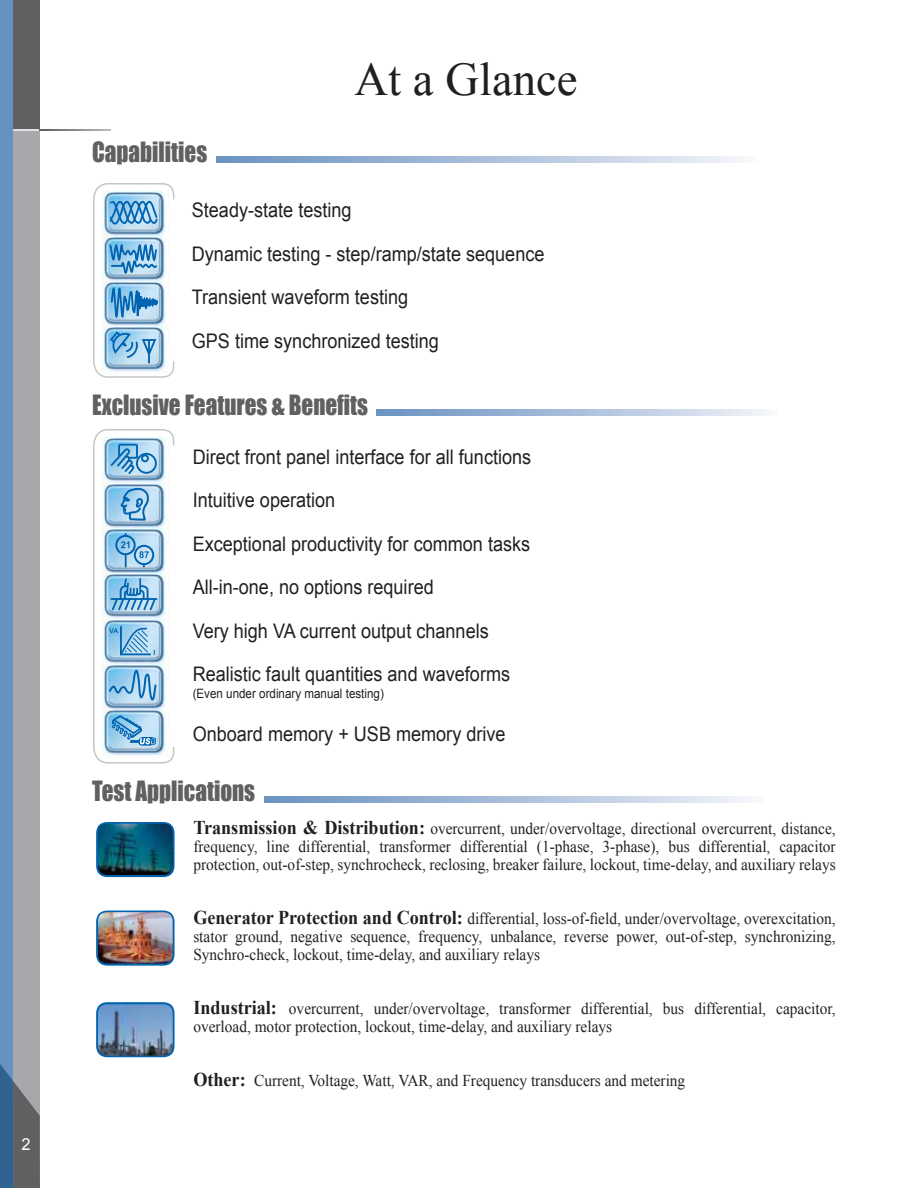
<style>
.page{position:relative;width:918px;height:1188px;background:#fff}
.page>*{position:absolute;margin:0;border:0;box-sizing:border-box;transform-origin:0 0}
.t1{font:46.65px "Times New Roman";color:#231f20}
.t2{font:25.65px "Impact";color:#5f6062;scale:.9 1}
.t3{font:20.1px/43.5px "Arial";color:#231f20;scale:.9 1}
.t4{font:16.5px/18px "Times New Roman";color:#231f20;text-align:justify;scale:.93 1}
.t5{font:16.5px "Arial";color:#fff}
.t6{font:12.9px "Arial";color:#231f20;scale:.9 1}
.s1{font-weight:700;font-size:19.5px}
</style>
<div class="page">
<svg style="left:0;top:0;width:40px;height:1188px;background:#8796a7"></svg>
<svg style="left:376px;top:409px;width:389px;height:7px;background:#aabfdb"></svg>
<svg style="left:264px;top:796px;width:484px;height:7px;background:#aabfdb"></svg>
<svg style="left:216px;top:156px;width:524px;height:7px;background:#aabfdb"></svg>
<svg style="left:93px;top:183px;width:81px;height:195px"></svg>
<hr style="left:148px;top:341px;width:2px;height:22px;background:#0064b1">
<svg style="left:93px;top:429px;width:81px;height:335px"></svg>
<div style="left:96px;top:822px;width:79px;height:55px;border:4px solid #0064b1;border-radius:10px"></div>
<img style="left:98px;top:824px;width:75px;height:51px;border-radius:10px">
<div style="left:96px;top:911px;width:79px;height:55px;border:4px solid #0064b1;border-radius:10px"></div>
<img style="left:98px;top:912px;width:75px;height:52px;border-radius:10px">
<div style="left:96px;top:1002px;width:79px;height:55px;border:4px solid #0064b1;border-radius:10px"></div>
<img style="left:98px;top:1004px;width:75px;height:52px;border-radius:10px">
<p class="t5" style="left:22px;top:1138px;width:11px">2</p>
<h2 class="t2" style="left:92px;top:141px;width:129px">Capabilities</h2>
<h1 class="t1" style="left:355px;top:63px;width:225px">At a Glance</h1>
<p class="t3" style="left:192px;top:190px;width:393px">Steady-state testing<br>Dynamic testing - step/ramp/state sequence<br>Transient waveform testing<br>GPS time synchronized testing</p>
<h2 class="t2" style="left:92px;top:394px;width:308px">Exclusive Features &amp; Benefits</h2>
<p class="t3" style="left:193px;top:437px;width:378px">Direct front panel interface for all functions Intuitive operation<br>Exceptional productivity for common tasks All-in-one, no options required<br>Very high VA current output channels Realistic fault quantities and waveforms</p>
<p class="t6" style="left:193px;top:688px;width:214px">(Even under ordinary manual testing)</p>
<p class="t3" style="left:193px;top:714px;width:349px">Onboard memory + USB memory drive</p>
<h2 class="t2" style="left:92px;top:781px;width:183px">Test Applications</h2>
<p class="t4" style="left:193px;top:821px;width:692px"><span class="s1">Transmission &amp; Distribution:</span> overcurrent, under/overvoltage, directional overcurrent, distance, frequency, line differential, transformer differential (1-phase, 3-phase), bus differential, capacitor protection, out-of-step, synchrocheck, reclosing, breaker failure, lockout, time-delay, and auxiliary relays</p>
<p class="t4" style="left:193px;top:911px;width:692px"><span class="s1">Generator Protection and Control:</span> differential, loss-of-field, under/overvoltage, overexcitation, stator ground, negative sequence, frequency, unbalance, reverse power, out-of-step, synchronizing, Synchro-check, lockout, time-delay, and auxiliary relays</p>
<p class="t4" style="left:193px;top:1001px;width:692px"><span class="s1">Industrial:</span> overcurrent, under/overvoltage, transformer differential, bus differential, capacitor, overload, motor protection, lockout, time-delay, and auxiliary relays</p>
<p class="t4" style="left:193px;top:1073px;width:530px"><span class="s1">Other:</span> Current, Voltage, Watt, VAR, and Frequency transducers and metering</p>
</div>
